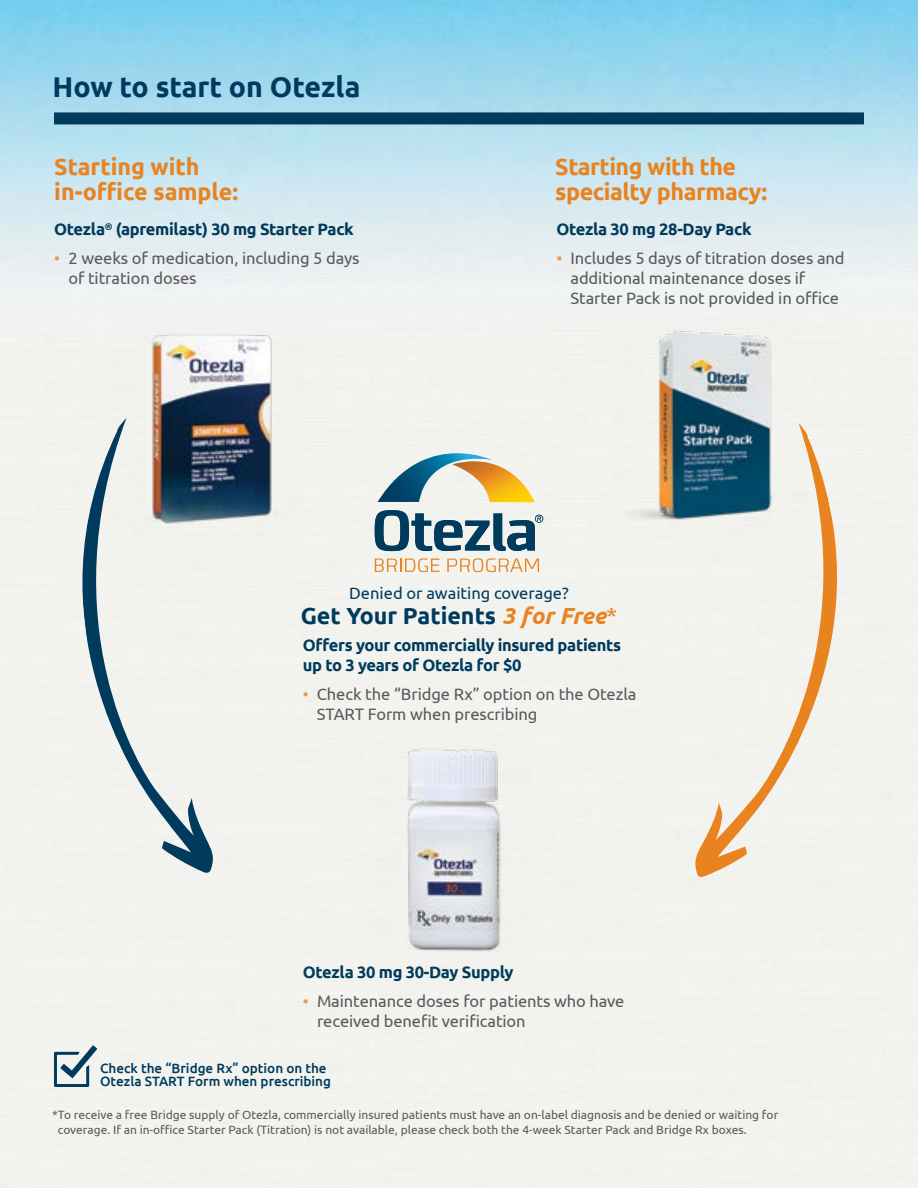
<style>
.page{position:relative;width:918px;height:1188px;background:#fff}
.page>*{position:absolute;margin:0;border:0;box-sizing:border-box;transform-origin:0 0}
.t1{font:700 28.5px "Ubuntu";color:#003a5d}
.t2{font:700 23.25px/25.5px "Ubuntu";letter-spacing:-.02em;color:#e88320}
.t3{font:700 23.25px/25.5px "Ubuntu";color:#e88320}
.t4{font:700 23.25px "Ubuntu";color:#003a5d}
.t5{font:16.5px/19.8px "Ubuntu";letter-spacing:-.005em;color:#58595b}
.t6{font:700 16.5px/19.8px "Ubuntu";letter-spacing:-.02em;color:#003a5d}
.t7{font:16.5px "Ubuntu";color:#003a5d}
.t8{font:500 13.5px/13.4px "Ubuntu";color:#003a5d}
.t9{font:12px/14.7px "Ubuntu";color:#58595b}
.s1{color:#ec9848}
.s2{font-style:italic;color:#e88320}
.s3{font-weight:400;color:#e88320}
</style>
<div class="page">
<img style="left:0;top:0;width:918px;height:1188px">
<div style="left:54px;top:112px;width:810px;height:12px;background:#003a5d"></div>
<img style="left:379px;top:728px;width:151px;height:245px">
<svg style="left:375px;top:558px;width:64px;height:14px"></svg>
<svg style="left:447px;top:558px;width:92px;height:14px"></svg>
<svg style="left:375px;top:510px;width:168px;height:41px"></svg>
<svg style="left:378px;top:451px;width:157px;height:51px"></svg>
<img style="left:614px;top:314px;width:194px;height:227px">
<img style="left:113px;top:312px;width:191px;height:233px">
<svg style="left:64px;top:418px;width:149px;height:457px;fill:#f2f3ee"></svg>
<svg style="left:695px;top:423px;width:195px;height:456px;fill:#f2f3ee"></svg>
<svg style="left:54px;top:1045px;width:43px;height:42px"></svg>
<h1 class="t1" style="left:52px;top:70px;width:310px">How to start on Otezla</h1>
<h2 class="t3" style="left:54px;top:153px;width:185px">Starting with in-office sample:</h2>
<h2 class="t2" style="left:555px;top:153px;width:213px">Starting with the specialty pharmacy:</h2>
<p class="t6" style="left:54px;top:219px;width:301px">Otezla<sup>®</sup> (apremilast) 30 mg Starter Pack</p>
<p class="t5" style="left:68px;top:248px;width:293px;text-indent:-14px"><span class="s1">•</span> 2 weeks of medication, including 5 days of titration doses</p>
<p class="t6" style="left:556px;top:219px;width:197px">Otezla 30 mg 28-Day Pack</p>
<p class="t5" style="left:570px;top:248px;width:276px;text-indent:-14px"><span class="s1">•</span> Includes 5 days of titration doses and additional maintenance doses if<br>Starter Pack is not provided in office</p>
<p class="t7" style="left:349px;top:583px;width:221px">Denied or awaiting coverage?</p>
<h2 class="t4" style="left:301px;top:602px;width:318px">Get Your Patients <span class="s2">3 for Free</span><span class="s3">*</span></h2>
<p class="t6" style="left:303px;top:635px;width:320px">Offers your commercially insured patients up to 3 years of Otezla for $0</p>
<p class="t5" style="left:317px;top:684px;width:321px;text-indent:-14px"><span class="s1">•</span> Check the “Bridge Rx” option on the Otezla<br>START Form when prescribing</p>
<p class="t6" style="left:303px;top:962px;width:212px">Otezla 30 mg 30-Day Supply</p>
<p class="t5" style="left:317px;top:991px;width:309px;text-indent:-14px"><span class="s1">•</span> Maintenance doses for patients who have received benefit verification</p>
<p class="t8" style="left:100px;top:1061px;width:233px">Check the “Bridge Rx” option on the<br>Otezla START Form when prescribing</p>
<p class="t9" style="left:58px;top:1107px;width:722px;text-indent:-6px">*To receive a free Bridge supply of Otezla, commercially insured patients must have an on-label diagnosis and be denied or waiting for coverage. If an in-office Starter Pack (Titration) is not available, please check both the 4-week Starter Pack and Bridge Rx boxes.</p>
</div>
